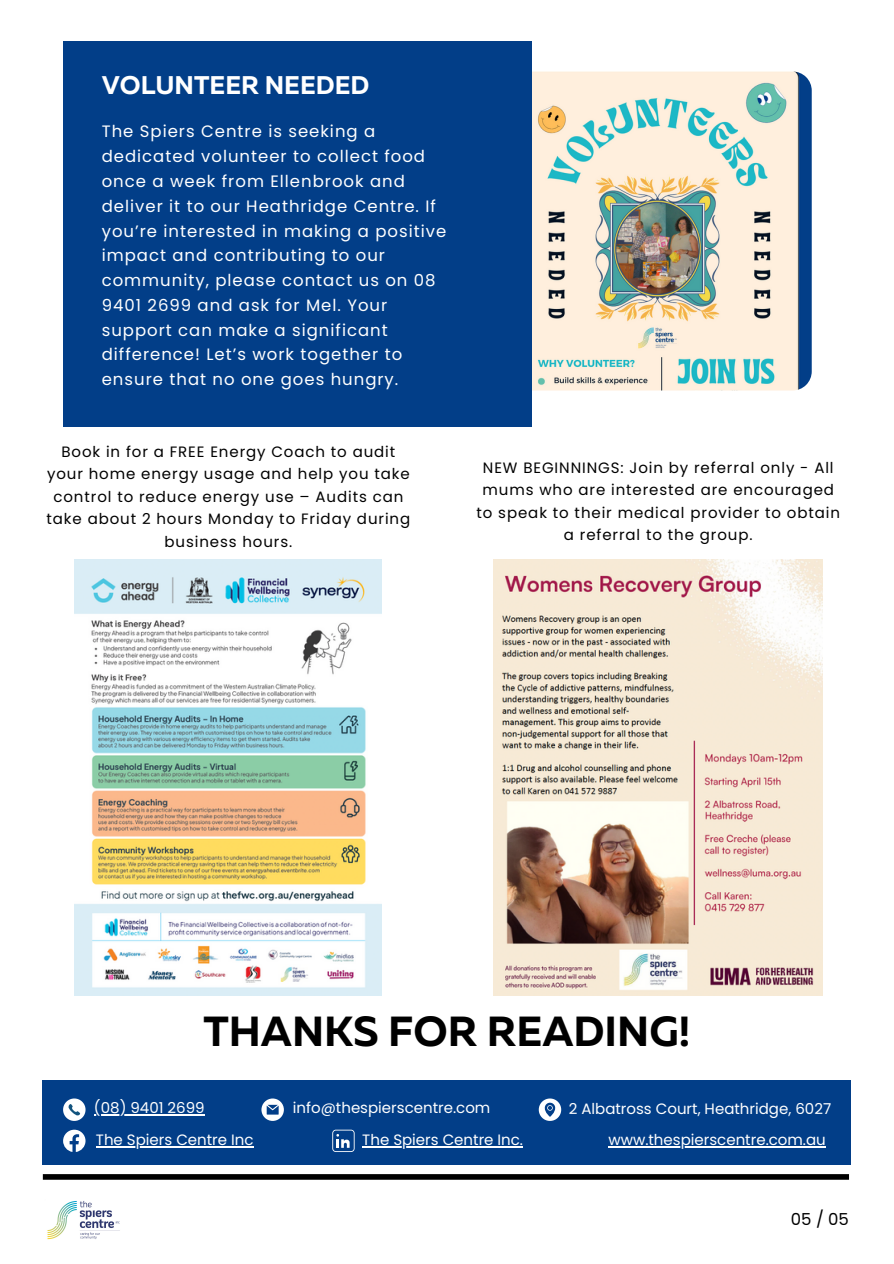
<style>
.page{position:relative;width:894px;height:1264px;background:#fff}
.page>*{position:absolute;margin:0;border:0;box-sizing:border-box;transform-origin:0 0}
.t1{font:700 42px "Muller";color:#000}
.t2{font:700 25.5px "Muller";color:#fff}
.t3{font:16.5px/24.8px "Poppins";letter-spacing:.06em;color:#fff}
.t4{font:16.5px "Poppins";color:#000}
.t5{font:15px/22.5px "Poppins";letter-spacing:.06em;color:#000;text-align:center}
.t6{font:15px "Poppins";color:#fff}
</style>
<div class="page">
<img style="left:531px;top:71px;width:280px;height:319px">
<div style="left:63px;top:41px;width:468px;height:385px;background:#023e88"></div>
<img style="left:74px;top:559px;width:307px;height:436px">
<img style="left:493px;top:559px;width:329px;height:436px">
<div style="left:43px;top:1080px;width:807px;height:84px;background:#023e88"></div>
<div style="left:43px;top:1174px;width:805px;height:5px;background:#000"></div>
<svg style="left:63px;top:1098px;width:22px;height:22px"></svg>
<svg style="left:261px;top:1098px;width:23px;height:22px"></svg>
<svg style="left:538px;top:1098px;width:23px;height:22px"></svg>
<svg style="left:63px;top:1129px;width:22px;height:22px"></svg>
<svg style="left:332px;top:1129px;width:22px;height:22px"></svg>
<hr style="left:608px;top:1146px;width:217px;height:1px;background:#fff">
<hr style="left:94px;top:1114px;width:111px;height:1px;background:#fff">
<hr style="left:96px;top:1146px;width:157px;height:1px;background:#fff">
<hr style="left:362px;top:1146px;width:161px;height:1px;background:#fff">
<img style="left:47px;top:1201px;width:73px;height:39px">
<h2 class="t2" style="left:102px;top:74px;width:269px">VOLUNTEER NEEDED</h2>
<p class="t3" style="left:102px;top:119px;width:346px">The Spiers Centre is seeking a dedicated volunteer to collect food once a week from Ellenbrook and deliver it to our Heathridge Centre. If you’re interested in making a positive impact and contributing to our community, please contact us on 08<br>9401 2699 and ask for Mel. Your support can make a significant difference! Let’s work together to ensure that no one goes hungry.</p>
<p class="t5" style="left:46px;top:440px;width:365px">Book in for a FREE Energy Coach to audit your home energy usage and help you take control to reduce energy use – Audits can take about 2 hours Monday to Friday during business hours.</p>
<p class="t5" style="left:476px;top:456px;width:365px">NEW BEGINNINGS: Join by referral only - All mums who are interested are encouraged to speak to their medical provider to obtain a referral to the group.</p>
<h1 class="t1" style="left:203px;top:1013px;width:488px">THANKS FOR READING!</h1>
<p class="t6" style="left:94px;top:1097px;width:112px">(08) 9401 2699</p>
<p class="t6" style="left:293px;top:1097px;width:199px">info@thespierscentre.com</p>
<p class="t6" style="left:568px;top:1098px;width:264px">2 Albatross Court, Heathridge, 6027</p>
<p class="t6" style="left:96px;top:1129px;width:159px">The Spiers Centre Inc</p>
<p class="t6" style="left:362px;top:1129px;width:162px">The Spiers Centre Inc.</p>
<p class="t6" style="left:608px;top:1129px;width:219px">www.thespierscentre.com.au</p>
<p class="t4" style="left:790px;top:1207px;width:60px">05 / 05</p>
</div>
